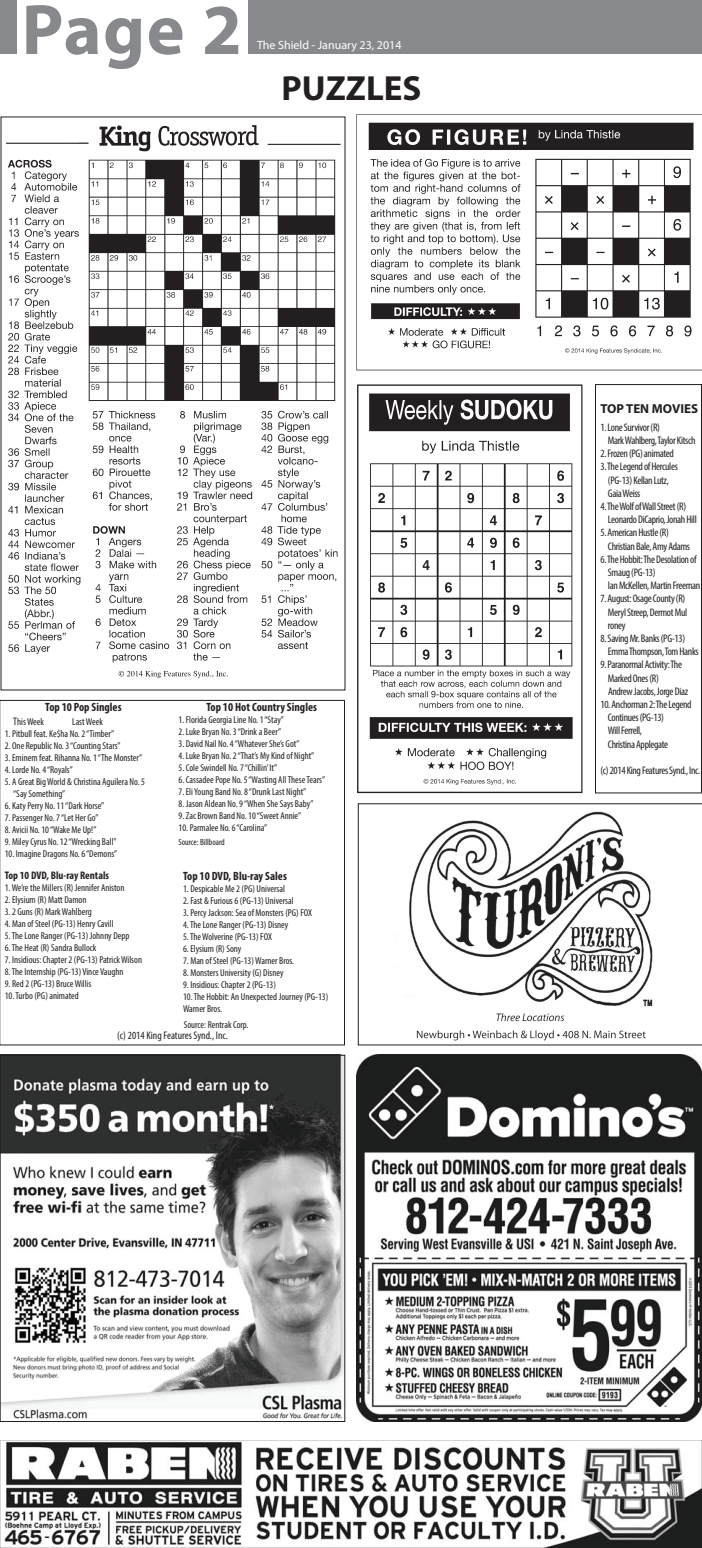
<style>
.page{position:relative;width:702px;height:1548px;background:#fff}
.page>*{position:absolute;margin:0;border:0;box-sizing:border-box;transform-origin:0 0}
.t1{font:700 72px "Myriad Pro";color:#87898c}
.t2{font:700 35px "Myriad Pro";color:#231f20}
.t3{font:700 13px "Myriad Pro";color:#231f20}
.t4{font:700 condensed 12px "Myriad Pro";color:#231f20}
.t5{font:12px "Myriad Pro";color:#fff}
.t6{font:condensed 11px/13.2px "Myriad Pro";letter-spacing:-.03em;color:#231f20}
.t7{font:condensed 11px "Myriad Pro";color:#231f20}
.t8{font:700 condensed 11px "Myriad Pro";color:#231f20}
.t9{font:condensed 10px/12px "Myriad Pro";color:#231f20}
.t10{font:condensed 9px "Myriad Pro";color:#231f20}
.s1{font-size:11px}
</style>
<div class="page">
<svg style="left:0;top:700px;width:345px;height:345px"></svg>
<img style="left:6px;top:116px;width:340px;height:567px">
<div style="left:249px;top:0;width:453px;height:54px;background:#87898c"></div>
<div style="left:0;top:0;width:17px;height:54px;background:#87898c"></div>
<img style="left:356px;top:114px;width:346px;height:257px">
<img style="left:357px;top:384px;width:226px;height:410px">
<img style="left:2px;top:1057px;width:341px;height:362px">
<div style="left:0;top:1055px;width:345px;height:367px;border:1px solid #231f20"></div>
<img style="left:357px;top:1055px;width:345px;height:367px">
<div style="left:595px;top:384px;width:107px;height:409px;border:1px solid #231f20"></div>
<img style="left:0;top:1440px;width:702px;height:108px">
<svg style="left:358px;top:803px;width:344px;height:242px"></svg>
<p class="t1" style="left:22px;top:4px;width:222px">Page 2</p>
<p class="t5" style="left:257px;top:37px;width:146px">The Shield - January 23, 2014</p>
<p class="t2" style="left:281px;top:76px;width:142px">PUZZLES</p>
<p class="t4" style="left:45px;top:700px;width:78px">Top 10 Pop Singles</p>
<p class="t9" style="left:13px;top:716px;width:32px"><span class="s1">T</span>his Week</p>
<p class="t9" style="left:72px;top:716px;width:32px">Last Week</p>
<p class="t9" style="left:5px;top:728px;width:111px">1. Pitbull feat. Ke$ha No. 2 “Timber”</p>
<p class="t9" style="left:5px;top:740px;width:117px">2. One Republic No. 3 “Counting Stars”</p>
<p class="t9" style="left:5px;top:752px;width:139px">3. Eminem feat. Rihanna No. 1 “The Monster”</p>
<p class="t9" style="left:5px;top:764px;width:70px">4. Lorde No. 4 “Royals”</p>
<p class="t9" style="left:13px;top:776px;width:133px;text-indent:-9px">5. A Great Big World &amp; Christina Aguilera No. 5 “Say Something”</p>
<p class="t9" style="left:5px;top:800px;width:101px">6. Katy Perry No. 11 “Dark Horse”</p>
<p class="t9" style="left:5px;top:812px;width:95px">7. Passenger No. 7 “Let Her Go”</p>
<p class="t9" style="left:5px;top:824px;width:93px">8. Avicii No. 10 “Wake Me Up!”</p>
<p class="t9" style="left:5px;top:836px;width:113px">9. Miley Cyrus No. 12 “Wrecking Ball”</p>
<p class="t9" style="left:5px;top:848px;width:114px">10. Imagine Dragons No. 6 “Demons”</p>
<p class="t4" style="left:206px;top:700px;width:112px">Top 10 Hot Country Singles</p>
<p class="t9" style="left:178px;top:715px;width:107px">1. Florida Georgia Line No. 1 “Stay”</p>
<p class="t9" style="left:178px;top:727px;width:104px">2. Luke Bryan No. 3 “Drink a Beer”</p>
<p class="t9" style="left:178px;top:739px;width:123px">3. David Nail No. 4 “Whatever She’s Got”</p>
<p class="t9" style="left:178px;top:751px;width:137px">4. Luke Bryan No. 2 “That’s My Kind of Night”</p>
<p class="t9" style="left:178px;top:763px;width:100px">5. Cole Swindell No. 7 “Chillin’ It”</p>
<p class="t9" style="left:178px;top:775px;width:148px">6. Cassadee Pope No. 5 “Wasting All These Tears”</p>
<p class="t9" style="left:178px;top:787px;width:129px">7. Eli Young Band No. 8 “Drunk Last Night”</p>
<p class="t9" style="left:178px;top:799px;width:136px">8. Jason Aldean No. 9 “When She Says Baby”</p>
<p class="t9" style="left:178px;top:811px;width:124px">9. Zac Brown Band No. 10 “Sweet Annie”</p>
<p class="t9" style="left:178px;top:823px;width:90px">10. Parmalee No. 6 “Carolina”</p>
<p class="t10" style="left:178px;top:838px;width:48px">Source: Billboard</p>
<p class="t8" style="left:5px;top:869px;width:106px">Top 10 DVD, Blu-ray Rentals</p>
<p class="t9" style="left:5px;top:883px;width:121px">1. We’re the Millers (R) Jennifer Aniston</p>
<p class="t9" style="left:5px;top:895px;width:83px">2. Elysium (R) Matt Damon</p>
<p class="t9" style="left:5px;top:907px;width:88px">3. 2 Guns (R) Mark Wahlberg</p>
<p class="t9" style="left:5px;top:919px;width:110px">4. Man of Steel (PG-13) Henry Cavill</p>
<p class="t9" style="left:5px;top:931px;width:126px">5. The Lone Ranger (PG-13) Johnny Depp</p>
<p class="t9" style="left:5px;top:943px;width:93px">6. The Heat (R) Sandra Bullock</p>
<p class="t9" style="left:5px;top:955px;width:139px">7. Insidious: Chapter 2 (PG-13) Patrick Wilson</p>
<p class="t9" style="left:5px;top:967px;width:120px">8. The Internship (PG-13) Vince Vaughn</p>
<p class="t9" style="left:5px;top:979px;width:88px">9. Red 2 (PG-13) Bruce Willis</p>
<p class="t9" style="left:5px;top:991px;width:76px">10. Turbo (PG) animated</p>
<p class="t4" style="left:183px;top:869px;width:105px">Top 10 DVD, Blu-ray Sales</p>
<p class="t9" style="left:183px;top:884px;width:103px">1. Despicable Me 2 (PG) Universal</p>
<p class="t9" style="left:183px;top:896px;width:112px">2. Fast &amp; Furious 6 (PG-13) Universal</p>
<p class="t9" style="left:183px;top:908px;width:131px">3. Percy Jackson: Sea of Monsters (PG) FOX</p>
<p class="t9" style="left:183px;top:920px;width:107px">4. The Lone Ranger (PG-13) Disney</p>
<p class="t9" style="left:183px;top:932px;width:90px">5. The Wolverine (PG-13) FOX</p>
<p class="t9" style="left:183px;top:944px;width:60px">6. Elysium (R) Sony</p>
<p class="t9" style="left:183px;top:956px;width:113px">7. Man of Steel (PG-13) Warner Bros.</p>
<p class="t9" style="left:183px;top:968px;width:102px">8. Monsters University (G) Disney</p>
<p class="t9" style="left:183px;top:980px;width:95px">9. Insidious: Chapter 2 (PG-13)</p>
<p class="t9" style="left:183px;top:992px;width:147px">10. The Hobbit: An Unexpected Journey (PG-13)<br>Warner Bros.</p>
<p class="t9" style="left:184px;top:1019px;width:66px">Source: Rentrak Corp.</p>
<p class="t7" style="left:117px;top:1032px;width:112px">(c) 2014 King Features Synd., Inc.</p>
<p class="t3" style="left:600px;top:404px;width:99px">TOP TEN MOVIES</p>
<p class="t6" style="left:608px;top:422px;width:89px;text-indent:-7px">1. Lone Survivor (R)<br>Mark Wahlberg, Taylor Kitsch</p>
<p class="t6" style="left:600px;top:448px;width:75px">2. Frozen (PG) animated</p>
<p class="t6" style="left:608px;top:461px;width:71px;text-indent:-7px">3. The Legend of Hercules (PG-13) Kellan Lutz,<br>Gaia Weiss</p>
<p class="t6" style="left:608px;top:501px;width:90px;text-indent:-7px">4. The Wolf of Wall Street (R)<br>Leonardo DiCaprio, Jonah Hill</p>
<p class="t6" style="left:608px;top:527px;width:84px;text-indent:-7px">5. American Hustle (R)<br>Christian Bale, Amy Adams</p>
<p class="t6" style="left:608px;top:554px;width:94px;text-indent:-7px">6. The Hobbit: The Desolation of<br>Smaug (PG-13)<br>Ian McKellen, Martin Freeman</p>
<p class="t6" style="left:608px;top:593px;width:81px;text-indent:-7px">7. August: Osage County (R)<br>Meryl Streep, Dermot Mul roney</p>
<p class="t6" style="left:608px;top:633px;width:92px;text-indent:-7px">8. Saving Mr. Banks (PG-13)<br>Emma Thompson, Tom Hanks</p>
<p class="t6" style="left:608px;top:659px;width:82px;text-indent:-7px">9. Paranormal Activity: The<br>Marked Ones (R)<br>Andrew Jacobs, Jorge Diaz</p>
<p class="t6" style="left:608px;top:699px;width:85px;text-indent:-7px">10. Anchorman 2: The Legend<br>Continues (PG-13)<br>Will Ferrell,<br>Christina Applegate</p>
<p class="t6" style="left:600px;top:765px;width:101px">(c) 2014 King Features Synd., Inc.</p>
</div>
